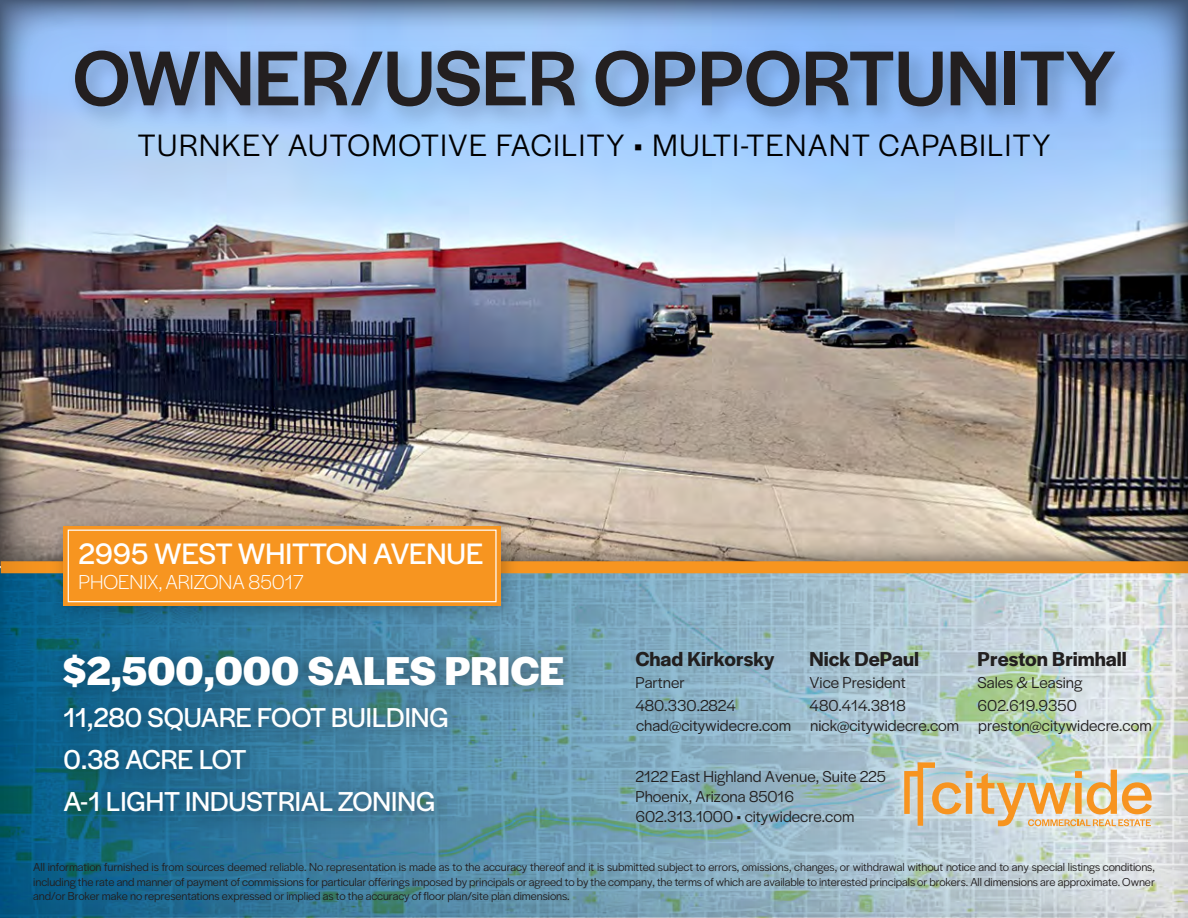
<style>
.page{position:relative;width:1188px;height:918px;background:#fff}
.page>*{position:absolute;margin:0;border:0;box-sizing:border-box;transform-origin:0 0}
.t1{font:500 80.85px "Halyard Display";color:#231f20}
.t2{font:700 42px "Halyard Display";color:#fff}
.t3{font:32.25px "Halyard Display";letter-spacing:.045em;color:#000}
.t4{font:30.75px "Halyard Display";color:#fff}
.t5{font:28.5px/42px "Halyard Display";color:#fff}
.t6{font:600 21px "Halyard Display";color:#221f1f}
.t7{font:300 21px "Halyard Display";color:#fff}
.t8{font:16.5px/23px "Halyard Display";color:#221f1f}
.t9{font:12px/14.4px "Halyard Display";letter-spacing:-.005em;color:#231f20;text-align:justify}
</style>
<div class="page">
<img style="left:0;top:0;width:1188px;height:918px">
<h1 class="t1" style="left:73px;top:21px;width:1044px">OWNER/USER OPPORTUNITY</h1>
<h3 class="t3" style="left:138px;top:123px;width:914px">TURNKEY AUTOMOTIVE FACILITY • MULTI-TENANT CAPABILITY</h3>
<h3 class="t4" style="left:78px;top:532px;width:407px">2995 WEST WHITTON AVENUE</h3>
<h3 class="t7" style="left:78px;top:568px;width:227px">PHOENIX, ARIZONA 85017</h3>
<h3 class="t6" style="left:635px;top:644px;width:140px">Chad Kirkorsky</h3>
<h3 class="t8" style="left:635px;top:671px;width:102px">Partner<br>480.330.2824</h3>
<h3 class="t8" style="left:636px;top:713px;width:157px">chad@citywidecre.com</h3>
<h3 class="t8" style="left:635px;top:766px;width:252px;line-height:19.8px">2122 East Highland Avenue, Suite 225<br>Phoenix, Arizona 85016<br>602.313.1000 • citywidecre.com</h3>
<p class="t9" style="left:33px;top:859px;width:1123px">All information furnished is from sources deemed reliable. No representation is made as to the accuracy thereof and it is submitted subject to errors, omissions, changes, or withdrawal without notice and to any special listings conditions, including the rate and manner of payment of commissions for particular offerings imposed by principals or agreed to by the company, the terms of which are available to interested principals or brokers. All dimensions are approximate. Owner and/or Broker make no representations expressed or implied as to the accuracy of floor plan/site plan dimensions.</p>
<h3 class="t6" style="left:810px;top:644px;width:111px">Nick DePaul</h3>
<h3 class="t8" style="left:810px;top:671px;width:98px">Vice President<br>480.414.3818</h3>
<h3 class="t8" style="left:810px;top:713px;width:151px">nick@citywidecre.com</h3>
<h3 class="t6" style="left:978px;top:644px;width:151px">Preston Brimhall</h3>
<h3 class="t8" style="left:978px;top:671px;width:106px">Sales &amp; Leasing<br>602.619.9350</h3>
<h3 class="t8" style="left:978px;top:713px;width:175px">preston@citywidecre.com</h3>
<h2 class="t2" style="left:64px;top:640px;width:502px">$2,500,000 SALES PRICE</h2>
<h3 class="t5" style="left:64px;top:695px;width:387px">11,280 SQUARE FOOT BUILDING<br>0.38 ACRE LOT<br>A-1 LIGHT INDUSTRIAL ZONING</h3>
</div>
